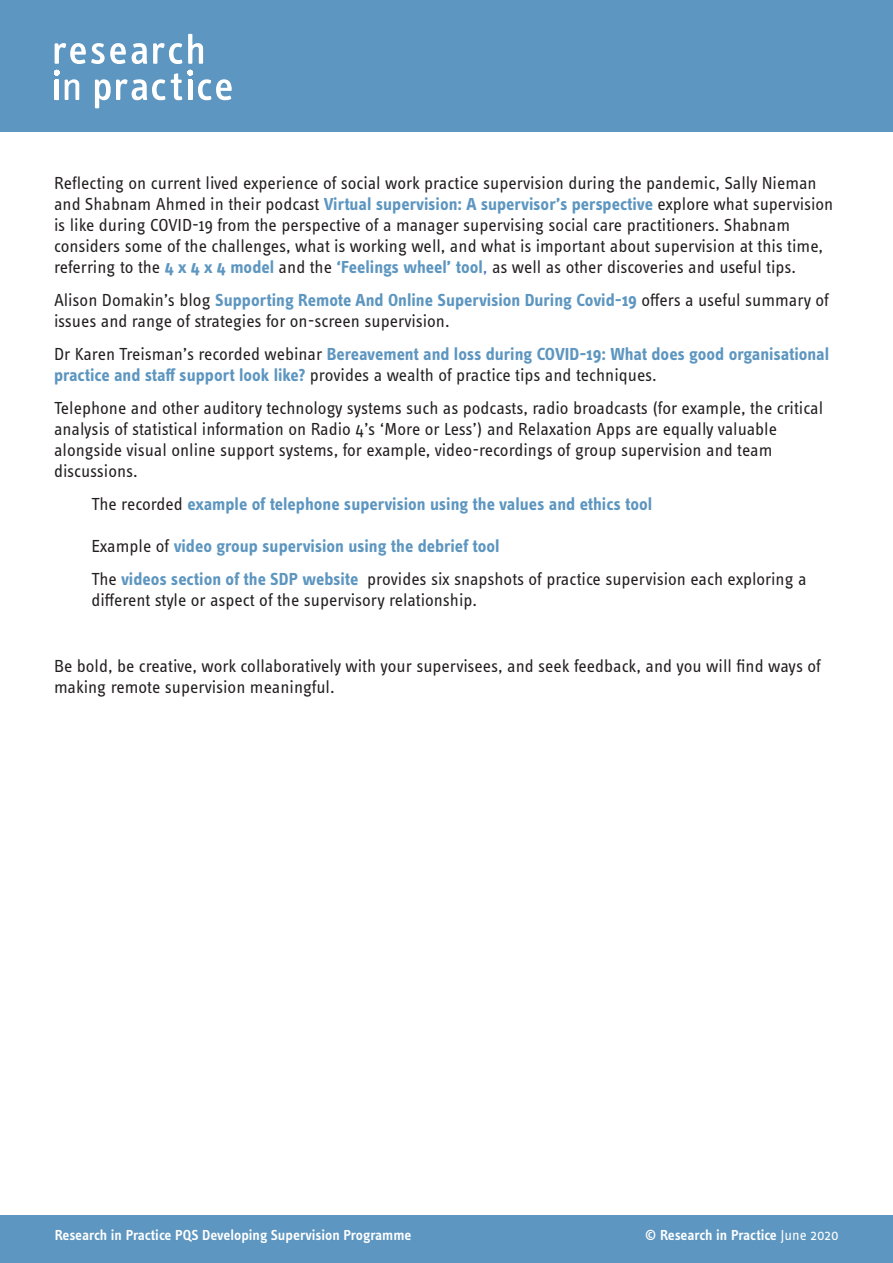
<style>
.page{position:relative;width:893px;height:1263px;background:#fff}
.page>*{position:absolute;margin:0;border:0;box-sizing:border-box;transform-origin:0 0}
.Default{font:18px/21px "Info Text Pro";color:#231f20}
.Default-2{font:700 18px/21px "Info Text Pro";color:#5d96c0}
.t1{font:600 15px "Info Text Pro";color:#fff}
.s1{font-weight:700;color:#5d96c0}
.s2{color:#4472c4}
.s3{font-weight:400;color:#231f20}
.s4{font-weight:400;color:#222}
.s5{font-weight:400}
</style>
<div class="page">
<div style="left:0;top:1215px;width:893px;height:48px;background:#5d96c0"></div>
<div style="left:0;top:0;width:893px;height:132px;background:#5d96c0"></div>
<svg style="left:54px;top:34px;width:178px;height:74px"></svg>
<p class="Default" style="left:54px;top:172px;width:781px">Reflecting on current lived experience of social work practice supervision during the pandemic, Sally Nieman and Shabnam Ahmed in their podcast <span class="s1">Virtual supervision: A supervisor’s perspective</span> explore what supervision is like during COVID-19 from the perspective of a manager supervising social care practitioners. Shabnam considers some of the challenges, what is working well, and what is important about supervision at this time, referring to the <span class="s1">4 x 4 x 4 model</span> and the <span class="s1">‘Feelings wheel’ tool</span><span class="s2">,</span> as well as other discoveries and useful tips.</p>
<p class="Default" style="left:54px;top:289px;width:776px">Alison Domakin’s blog <span class="s1">Supporting Remote And Online Supervision During Covid-19</span> offers a useful summary of issues and range of strategies for on-screen supervision.</p>
<p class="Default-2" style="left:54px;top:343px;width:777px"><span class="s3">Dr Karen Treisman’s recorded webinar</span> Bereavement and loss during COVID-19: What does good organisational practice and staff support look like? <span class="s4">provides a wealth of practice tips and techniques.</span></p>
<p class="Default" style="left:54px;top:397px;width:771px">Telephone and other auditory technology systems such as podcasts, radio broadcasts (for example, the critical analysis of statistical information on Radio 4’s ‘More or Less’) and Relaxation Apps are equally valuable alongside visual online support systems, for example, video-recordings of group supervision and team discussions.</p>
<p class="Default-2" style="left:92px;top:493px;width:562px"><span class="s3">The recorded</span> example of telephone supervision using the values and ethics tool</p>
<p class="Default-2" style="left:92px;top:535px;width:410px"><span class="s3">Example of</span> video group supervision using the debrief tool</p>
<p class="Default" style="left:92px;top:568px;width:717px">The <span class="s1">videos section of the SDP website</span> provides six snapshots of practice supervision each exploring a different style or aspect of the supervisory relationship.</p>
<p class="Default" style="left:54px;top:654px;width:768px;line-height:21.6px">Be bold, be creative, work collaboratively with your supervisees, and seek feedback, and you will find ways of making remote supervision meaningful.</p>
<p class="t1" style="left:55px;top:1226px;width:358px">Research in Practice PQS Developing Supervision Programme</p>
<p class="t1" style="left:645px;top:1226px;width:195px">© Research in Practice <span class="s5">June 2020</span></p>
</div>
